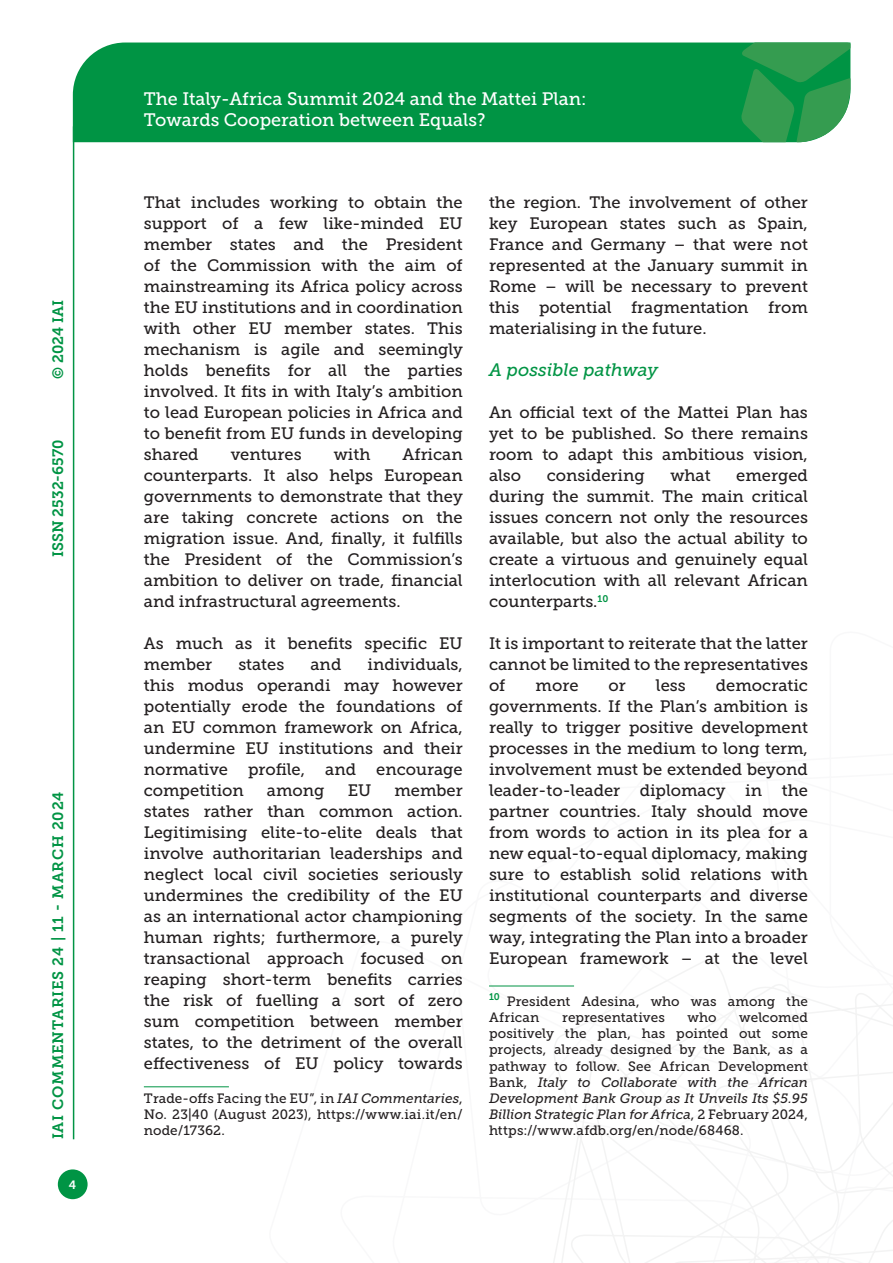
<style>
.page{position:relative;width:893px;height:1263px;background:#fff}
.page>*{position:absolute;margin:0;border:0;box-sizing:border-box;transform-origin:0 0}
.t1{font:18px/21.6px "Museo Slab 500";color:#fff}
.Titolo_paragrafo_2{font:italic 18px "Museo Slab 500";color:#009444}
.Testo{font:16.5px/21px "Museo Slab 500";color:#231f20;text-align:justify}
.t2{font:15px "Museo Slab 700";letter-spacing:.05em;color:#009444}
.t3{font:15px "Museo Slab 700";color:#009444}
.Nota{font:13.5px/16.2px "Museo Slab 500";letter-spacing:.005em;color:#231f20;text-align:justify}
.t4{font:12px "Museo Slab 700";color:#fff}
.s1{font-style:italic}
</style>
<div class="page">
<svg style="left:531px;top:960px;width:362px;height:303px"></svg>
<div style="left:73px;top:43px;width:668px;height:99px;background:#009444"></div>
<svg style="left:741px;top:43px;width:109px;height:99px;background:#319e55"></svg>
<div style="left:58px;top:1169px;width:30px;height:30px;background:#009444;border-radius:50%"></div>
<hr style="left:73px;top:126px;width:1px;height:1013px;background:#009444">
<hr style="left:144px;top:1086px;width:85px;height:1px;background:#009444">
<hr style="left:489px;top:986px;width:85px;height:1px;background:#009444">
<p class="t2" style="left:50px;top:379px;width:80px;rotate:-90deg">© 2024 IAI</p>
<p class="t3" style="left:50px;top:557px;width:119px;rotate:-90deg">ISSN 2532-6570</p>
<p class="t2" style="left:50px;top:1139px;width:349px;rotate:-90deg">IAI COMMENTARIES 24 | 11 - MARCH 2024</p>
<p class="t4" style="left:69px;top:1178px;width:9px">4</p>
<p class="t1" style="left:144px;top:88px;width:444px">The Italy-Africa Summit 2024 and the Mattei Plan:<br>Towards Cooperation between Equals?</p>
<p class="Testo" style="left:144px;top:192px;width:320px">That includes working to obtain the support of a few like-minded EU member states and the President of the Commission with the aim of mainstreaming its Africa policy across the EU institutions and in coordination with other EU member states. This mechanism is agile and seemingly holds benefits for all the parties involved. It fits in with Italy’s ambition to lead European policies in Africa and to benefit from EU funds in developing shared</p>
<p class="Testo" style="left:144px;top:444px;width:320px;text-indent:259px">African counterparts. It also helps European governments to demonstrate that they are taking concrete actions on the migration issue. And, finally, it fulfills the President of the Commission’s ambition to deliver on trade, financial and infrastructural agreements.</p>
<p class="Testo" style="left:144px;top:633px;width:320px">As much as it benefits specific EU member</p>
<p class="Testo" style="left:231px;top:444px;width:72px">ventures</p>
<p class="Testo" style="left:334px;top:444px;width:38px">with</p>
<p class="Testo" style="left:144px;top:654px;width:320px;text-indent:224px">individuals, this modus operandi may however potentially erode the foundations of an EU common framework on Africa, undermine EU institutions and their normative profile, and encourage competition</p>
<p class="Testo" style="left:238px;top:654px;width:47px">states</p>
<p class="Testo" style="left:310px;top:654px;width:32px">and</p>
<p class="Testo" style="left:144px;top:780px;width:320px;text-indent:251px">member states rather than common action.<br>Legitimising elite-to-elite deals that involve authoritarian leaderships and neglect local civil societies seriously undermines the credibility of the EU as an international actor championing human rights; furthermore, a purely transactional approach focused on reaping short-term benefits carries the risk of fuelling a sort of zero sum competition between member states, to the detriment of the overall effectiveness of EU policy towards</p>
<p class="Nota" style="left:144px;top:1090px;width:320px">Trade-offs Facing the EU”, in <span class="s1">IAI Commentaries</span>, No. 23|40 (August 2023), https://www.iai.it/en/ node/17362.</p>
<p class="Testo" style="left:267px;top:780px;width:59px">among</p>
<p class="Testo" style="left:348px;top:780px;width:25px">EU</p>
<p class="Testo" style="left:489px;top:192px;width:320px">the region. The involvement of other key European states such as Spain, France and Germany – that were not represented at the January summit in Rome – will be necessary to prevent this potential fragmentation from materialising in the future.</p>
<p class="Titolo_paragrafo_2" style="left:489px;top:360px;width:171px">A possible pathway</p>
<p class="Testo" style="left:489px;top:402px;width:320px">An official text of the Mattei Plan has yet to be published. So there remains room to adapt this ambitious vision, also</p>
<p class="Testo" style="left:489px;top:465px;width:320px;text-indent:247px">emerged during the summit. The main critical issues concern not only the resources available, but also the actual ability to create a virtuous and genuinely equal interlocution with all relevant African counterparts.<sup>10</sup></p>
<p class="Testo" style="left:489px;top:633px;width:320px">It is important to reiterate that the latter cannot be limited to the representatives of</p>
<p class="Testo" style="left:547px;top:465px;width:99px">considering</p>
<p class="Testo" style="left:670px;top:465px;width:42px">what</p>
<p class="Testo" style="left:489px;top:675px;width:320px;text-indent:227px">democratic governments. If the Plan’s ambition is really to trigger positive development processes in the medium to long term, involvement must be extended beyond leader-to-leader diplomacy in the partner countries. Italy should move from words to action in its plea for a new equal-to-equal diplomacy, making sure to establish solid relations with institutional counterparts and diverse segments of the society. In the same way, integrating the Plan into a broader European framework – at the level</p>
<p class="Nota" style="left:489px;top:993px;width:320px"><sup>10</sup> President Adesina, who was among the<br>African</p>
<p class="Testo" style="left:536px;top:675px;width:44px">more</p>
<p class="Testo" style="left:609px;top:675px;width:19px">or</p>
<p class="Testo" style="left:656px;top:675px;width:31px">less</p>
<p class="Nota" style="left:489px;top:1009px;width:320px;text-indent:250px">welcomed positively the plan, has pointed out some projects, already designed by the Bank, as a pathway to follow. See African Development Bank, <span class="s1">Italy to Collaborate with the African Development Bank Group as It Unveils Its $5.95<br>Billion Strategic Plan for Africa</span>, 2 February 2024, https://www.afdb.org/en/node/68468.</p>
<p class="Nota" style="left:562px;top:1009px;width:104px">representatives</p>
<p class="Nota" style="left:687px;top:1009px;width:30px">who</p>
</div>
